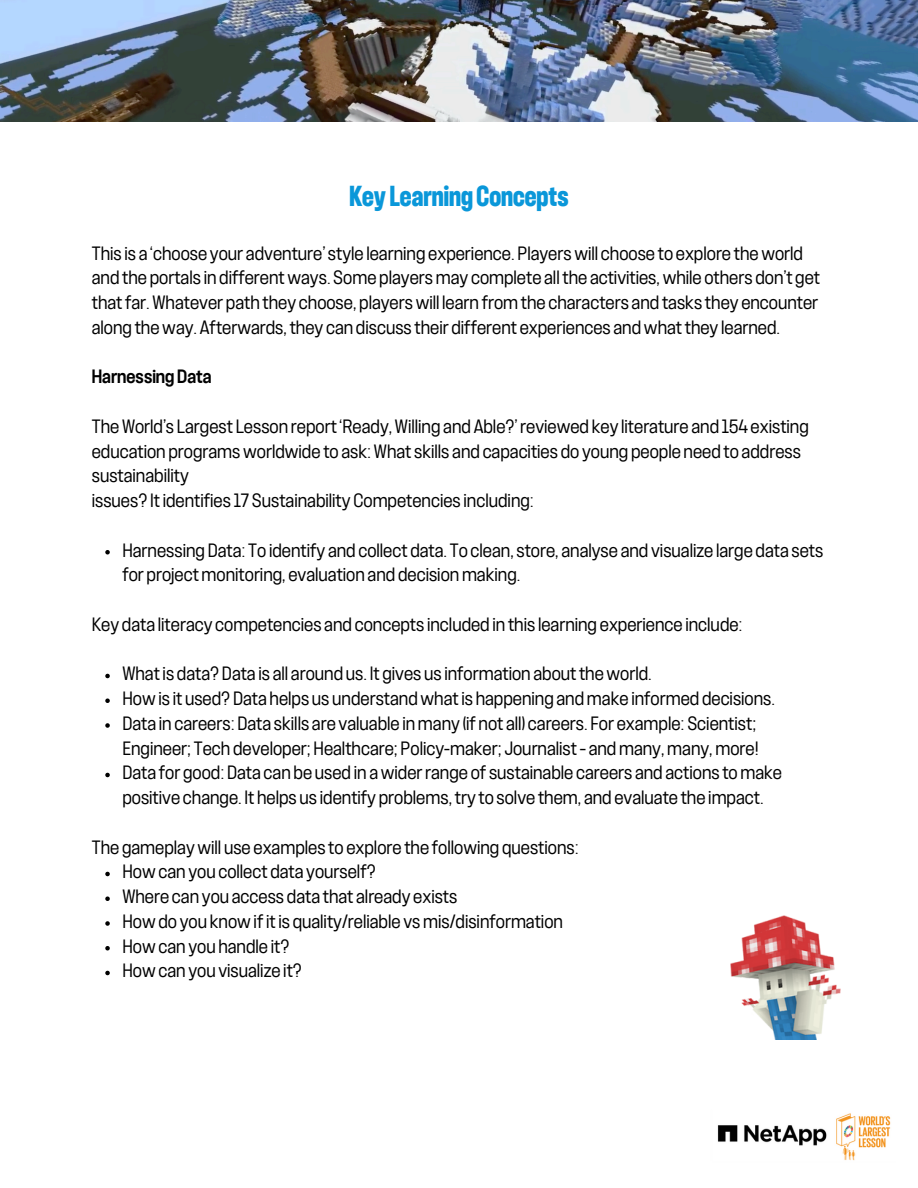
<style>
.page{position:relative;width:918px;height:1188px;background:#fff}
.page>*{position:absolute;margin:0;border:0;box-sizing:border-box;transform-origin:0 0}
.t1{font:700 27px "F37 Judge";color:#0a97d9}
.t2{font:expanded 18px/24.8px "F37 Judge";color:#000}
.t3{font:500 expanded 18px "F37 Judge";color:#000}
</style>
<div class="page">
<img style="left:717px;top:1113px;width:174px;height:48px">
<img style="left:0;top:0;width:918px;height:122px">
<svg style="left:105px;top:550px;width:5px;height:4px"></svg>
<svg style="left:105px;top:674px;width:5px;height:4px"></svg>
<svg style="left:105px;top:698px;width:5px;height:5px"></svg>
<svg style="left:105px;top:723px;width:5px;height:5px"></svg>
<svg style="left:105px;top:773px;width:5px;height:4px"></svg>
<svg style="left:105px;top:872px;width:5px;height:4px"></svg>
<svg style="left:105px;top:896px;width:5px;height:5px"></svg>
<svg style="left:105px;top:921px;width:5px;height:5px"></svg>
<svg style="left:105px;top:946px;width:5px;height:4px"></svg>
<svg style="left:105px;top:971px;width:5px;height:4px"></svg>
<img style="left:731px;top:916px;width:110px;height:123px">
<p class="t1" style="left:349px;top:183px;width:221px">Key Learning Concepts</p>
<p class="t2" style="left:92px;top:242px;width:730px">This is a ‘choose your adventure’ style learning experience. Playerswill choose to explore theworld and the portals in differentways. Some players may complete allthe activities,while others don’t get thatfar. Whatever path they choose, playerswill learn from the characters and tasks they encounter along theway. Afterwards,they can discuss their different experiences andwhatthey learned.</p>
<p class="t3" style="left:92px;top:369px;width:121px">Harnessing Data</p>
<p class="t2" style="left:92px;top:415px;width:719px">The World’s Largest Lesson report‘Ready, Willing and Able?’reviewed key literature and 154 existing education programsworldwide to ask: What skills and capacities do young people need to address sustainability</p>
<p class="t2" style="left:92px;top:489px;width:444px">issues? Itidentifies 17 Sustainability Competencies including:</p>
<p class="t2" style="left:122px;top:539px;width:702px">Harnessing Data: To identify and collect data. To clean, store, analyse and visualize large data sets for project monitoring, evaluation and decision making.</p>
<p class="t2" style="left:92px;top:613px;width:652px">Key data literacy competencies and concepts included in this learning experience include:</p>
<p class="t2" style="left:122px;top:662px;width:531px">Whatis data? Data is all around us. It gives us information abouttheworld.</p>
<p class="t2" style="left:122px;top:687px;width:654px">Howis it used? Data helps us understandwhatis happening and make informed decisions.</p>
<p class="t2" style="left:122px;top:712px;width:638px">Data in careers: Data skills are valuable in many (if not all) careers. For example: Scientist;<br>Engineer; Tech developer; Healthcare; Policy-maker; Journalist– and many, many, more!</p>
<p class="t2" style="left:122px;top:761px;width:661px">Data for good: Data can be used in awiderrange of sustainable careers and actions to make positive change. It helps us identify problems,try to solve them, and evaluate the impact.</p>
<p class="t2" style="left:92px;top:836px;width:489px">The gameplaywill use examples to explore the following questions:</p>
<p class="t2" style="left:122px;top:860px;width:255px">Howcan you collect data yourself?</p>
<p class="t2" style="left:122px;top:885px;width:337px">Where can you access data that already exists</p>
<p class="t2" style="left:122px;top:910px;width:442px">Howdo you knowifitis quality/reliable vs mis/disinformation</p>
<p class="t2" style="left:122px;top:935px;width:169px">Howcan you handle it?</p>
<p class="t2" style="left:122px;top:959px;width:181px">Howcan you visualize it?</p>
</div>
